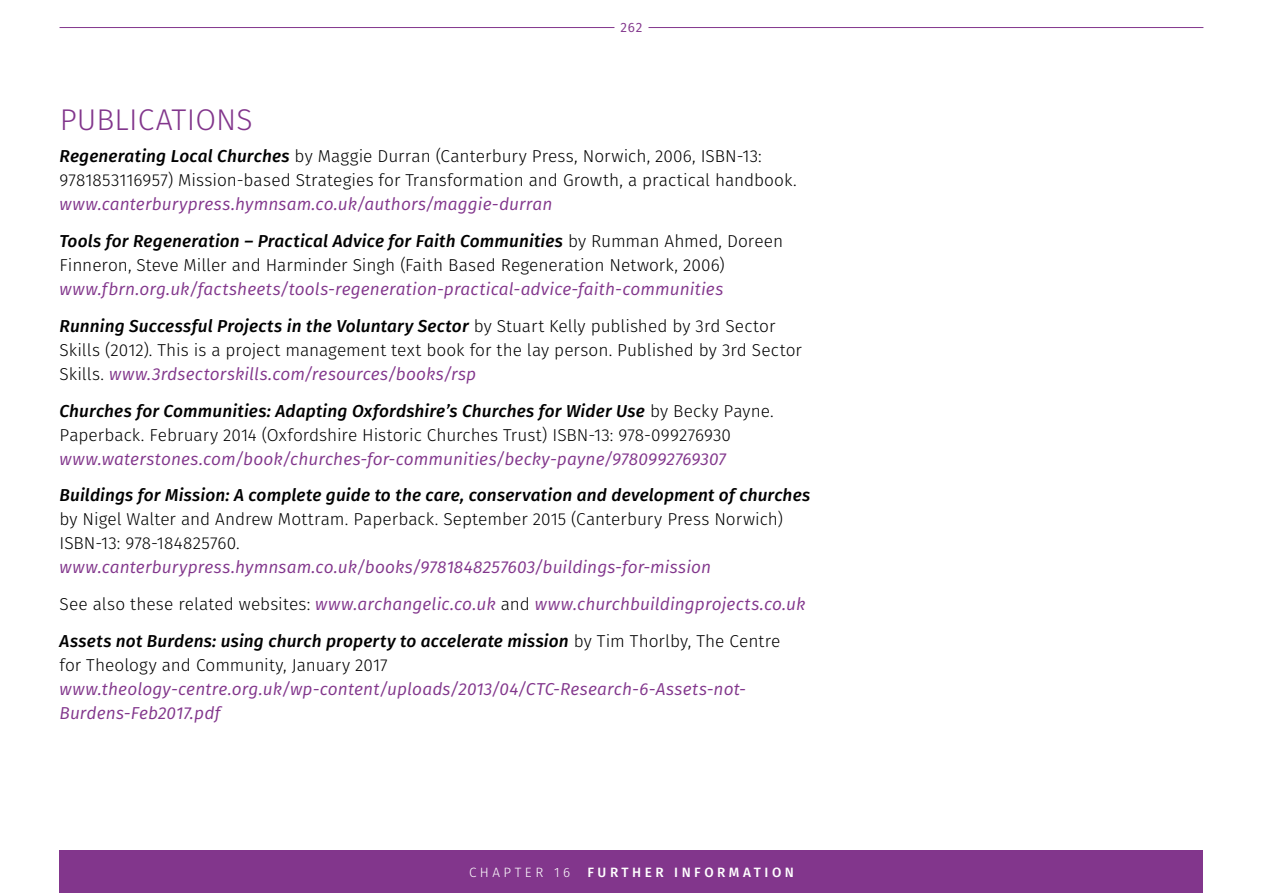
<style>
.page{position:relative;width:1263px;height:893px;background:#fff}
.page>*{position:absolute;margin:0;border:0;box-sizing:border-box;transform-origin:0 0}
.t1{font:300 30px "Fira Sans";letter-spacing:.005em;color:#82368c}
.t2{font:italic 17.25px/36.8px "Fira Sans";letter-spacing:.005em;color:#82368c}
.t3{font:300 17.25px/24px "Fira Sans";color:#000}
.t4{font:italic 500 17.25px "Fira Sans";letter-spacing:.01em;color:#000}
.t5{font:500 13.5px "Fira Sans";letter-spacing:.26em;color:#fff}
.t6{font:300 13.5px "Fira Sans";letter-spacing:.26em;color:#fff}
.t7{font:13.5px "Fira Sans";color:#82368c}
.s1{font-weight:500;font-style:italic}
.s2{font-weight:500;color:#000}
.s3{font-weight:300;font-style:normal;color:#000}
.s4{font-weight:400;font-style:italic;color:#82368c}
</style>
<div class="page">
<hr style="left:60px;top:27px;width:554px;height:1px;background:#82368c">
<hr style="left:648px;top:27px;width:555px;height:1px;background:#82368c">
<div style="left:60px;top:850px;width:1143px;height:43px;background:#82368c"></div>
<p class="t7" style="left:620px;top:17px;width:23px">262</p>
<h1 class="t1" style="left:60px;top:98px;width:195px">PUBLICATIONS</h1>
<p class="t3" style="left:60px;top:144px;width:739px"><span class="s1">Regenerating Local Churches</span> by Maggie Durran (Canterbury Press, Norwich, 2006, ISBN-13:<br>9781853116957) Mission-based Strategies for Transformation and Growth, a practical handbook.</p>
<p class="t2" style="left:60px;top:186px;width:725px">www.canterburypress.hymnsam.co.uk/authors/maggie-durran<br><span class="s2">Tools for Regeneration – Practical Advice for Faith Communities</span> <span class="s3">by Rumman Ahmed, Doreen</span></p>
<p class="t3" style="left:60px;top:253px;width:667px">Finneron, Steve Miller and Harminder Singh (Faith Based Regeneration Network, 2006)</p>
<p class="t2" style="left:60px;top:270px;width:717px">www.fbrn.org.uk/factsheets/tools-regeneration-practical-advice-faith-communities<br><span class="s2">Running Successful Projects in the Voluntary Sector</span> <span class="s3">by Stuart Kelly published by 3rd Sector</span></p>
<p class="t3" style="left:60px;top:338px;width:744px">Skills (2012). This is a project management text book for the lay person. Published by 3rd Sector<br>Skills. <span class="s4">www.3rdsectorskills.com/resources/books/rsp</span></p>
<p class="t3" style="left:60px;top:399px;width:716px"><span class="s1">Churches for Communities: Adapting Oxfordshire’s Churches for Wider Use</span> by Becky Payne.<br>Paperback. February 2014 (Oxfordshire Historic Churches Trust) ISBN-13: 978-099276930</p>
<p class="t2" style="left:60px;top:440px;width:668px">www.waterstones.com/book/churches-for-communities/becky-payne/9780992769307</p>
<p class="t4" style="left:60px;top:482px;width:752px">Buildings for Mission: A complete guide to the care, conservation and development of churches</p>
<p class="t3" style="left:60px;top:507px;width:725px">by Nigel Walter and Andrew Mottram. Paperback. September 2015 (Canterbury Press Norwich)<br>ISBN-13: 978-184825760.</p>
<p class="t2" style="left:60px;top:549px;width:747px">www.canterburypress.hymnsam.co.uk/books/9781848257603/buildings-for-mission<br><span class="s3">See also these related websites:</span> www.archangelic.co.uk <span class="s3">and</span> www.churchbuildingprojects.co.uk<br><span class="s2">Assets not Burdens: using church property to accelerate mission</span> <span class="s3">by Tim Thorlby, The Centre</span></p>
<p class="t3" style="left:60px;top:653px;width:330px">for Theology and Community, January 2017</p>
<p class="t2" style="left:60px;top:676px;width:688px;line-height:24px">www.theology-centre.org.uk/wp-content/uploads/2013/04/CTC-Research-6-Assets-not-<br>Burdens-Feb2017.pdf</p>
<p class="t6" style="left:469px;top:862px;width:103px">CHAPTER 16</p>
<p class="t5" style="left:587px;top:861px;width:208px">FURTHER INFORMATION</p>
</div>
